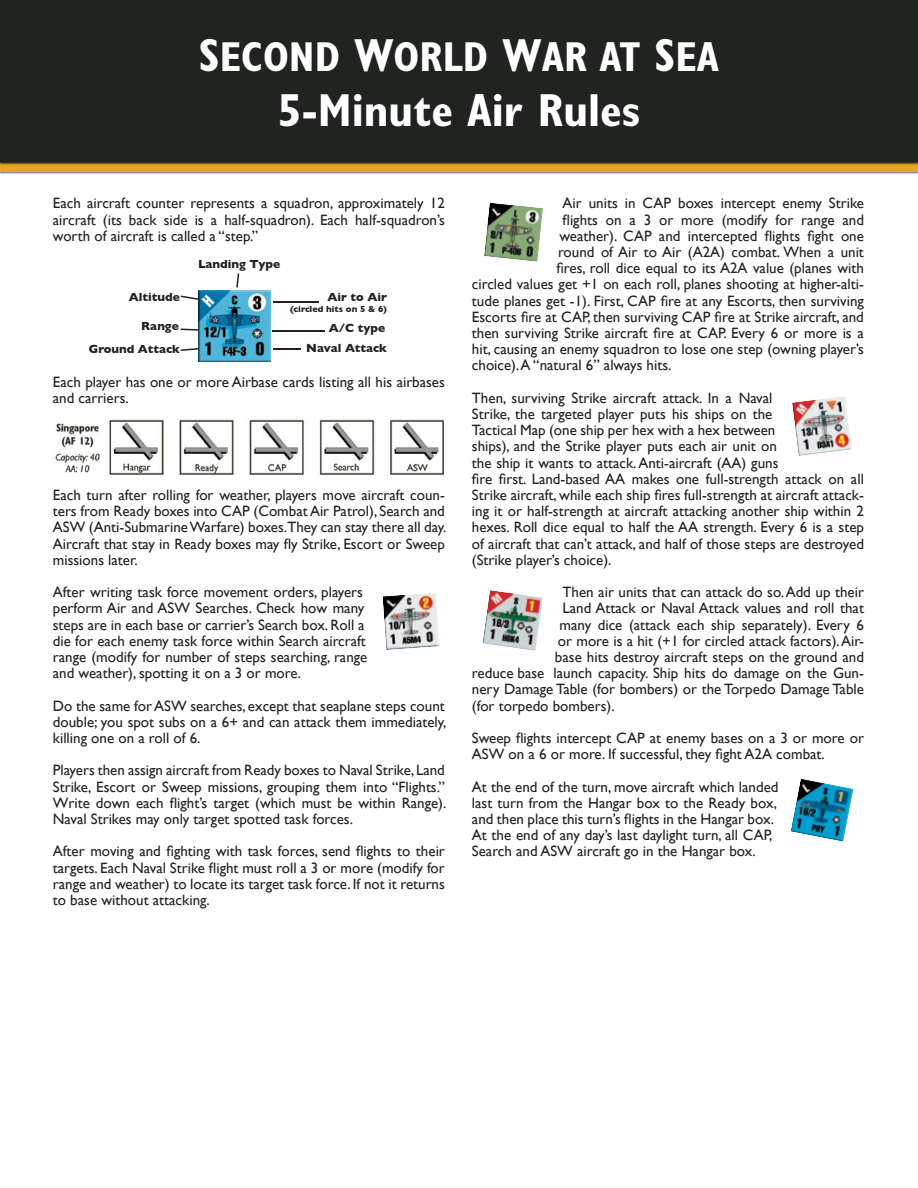
<style>
.page{position:relative;width:918px;height:1188px;background:#fff}
.page>*{position:absolute;margin:0;border:0;box-sizing:border-box;transform-origin:0 0}
.t1{font:700 condensed 46.5px "Gill Sans";color:#fff}
.t2{font:700 condensed 42px "Gill Sans";color:#fff}
.t3{font:15px/16.2px "Gill Sans";color:#20231f;text-align:justify}
.t4{font:700 12px/23px "Gill Sans";color:#20231f;text-align:right}
.t5{font:700 9px "Gill Sans";color:#20231f}
.s1{font-size:46.5px}
</style>
<div class="page">
<img style="left:0;top:171px;width:918px;height:3px">
<svg style="left:0;top:162px;width:918px;height:9px;background:#c59022"></svg>
<div style="left:0;top:0;width:918px;height:162px;background:#20231f"></div>
<img style="left:55px;top:419px;width:389px;height:55px">
<img style="left:383px;top:593px;width:57px;height:57px">
<img style="left:792px;top:396px;width:60px;height:60px">
<img style="left:482px;top:590px;width:61px;height:61px">
<img style="left:484px;top:202px;width:59px;height:60px">
<img style="left:791px;top:779px;width:62px;height:63px">
<img style="left:199px;top:290px;width:71px;height:72px">
<svg style="left:181px;top:296px;width:18px;height:4px"></svg>
<svg style="left:181px;top:328px;width:18px;height:3px"></svg>
<svg style="left:181px;top:348px;width:18px;height:3px"></svg>
<hr style="left:273px;top:302px;width:46px;height:1px;background:#20231f">
<hr style="left:272px;top:330px;width:53px;height:2px;background:#20231f">
<hr style="left:273px;top:348px;width:28px;height:2px;background:#20231f">
<svg style="left:236px;top:273px;width:3px;height:15px"></svg>
<h2 class="t2" style="left:199px;top:31px;width:522px"><span class="s1">S</span>ECOND <span class="s1">W</span>ORLD <span class="s1">W</span>AR AT <span class="s1">S</span>EA</h2>
<h1 class="t1" style="left:278px;top:83px;width:364px">5-Minute Air Rules</h1>
<p class="t3" style="left:53px;top:195px;width:394px">Each aircraft counter represents a squadron, approximately 12 aircraft (its back side is a half-squadron). Each half-squadron’s worth of aircraft is called a “step.”</p>
<p class="t4" style="left:198px;top:252px;width:84px">Landing Type</p>
<p class="t4" style="left:129px;top:286px;width:53px">Altitude</p>
<p class="t4" style="left:327px;top:286px;width:61px">Air to Air</p>
<p class="t5" style="left:290px;top:304px;width:98px">(circled hits on 5 &amp; 6)</p>
<p class="t4" style="left:89px;top:314px;width:93px">Range<br>Ground Attack</p>
<p class="t4" style="left:329px;top:317px;width:58px">A/C type</p>
<p class="t4" style="left:306px;top:337px;width:82px">Naval Attack</p>
<p class="t3" style="left:53px;top:373px;width:394px">Each player has one or more Airbase cards listing all his airbases and carriers.</p>
<p class="t3" style="left:53px;top:487px;width:395px">Each turn after rolling for weather, players move aircraft coun&shy;ters from Ready boxes into CAP (Combat Air Patrol), Search and ASW (Anti-Submarine Warfare) boxes.They can stay there all day.<br>Aircraft that stay in Ready boxes may fly Strike, Escort or Sweep missions later.</p>
<p class="t3" style="left:53px;top:584px;width:316px;text-align:left">After writing task force movement orders, players perform Air and ASW Searches. Check how many steps are in each base or carrier’s Search box. Roll a die for each enemy task force within Search aircraft range (modify for number of steps searching, range and weather), spotting it on a 3 or more.</p>
<p class="t3" style="left:53px;top:697px;width:395px">Do the same for ASW searches, except that seaplane steps count double; you spot subs on a 6+ and can attack them immediately, killing one on a roll of 6.</p>
<p class="t3" style="left:53px;top:762px;width:395px">Players then assign aircraft from Ready boxes to Naval Strike, Land Strike, Escort or Sweep missions, grouping them into “Flights.” Write down each flight’s target (which must be within Range).<br>Naval Strikes may only target spotted task forces.</p>
<p class="t3" style="left:53px;top:843px;width:394px">After moving and fighting with task forces, send flights to their targets. Each Naval Strike flight must roll a 3 or more (modify for range and weather) to locate its target task force. If not it returns to base without attacking.</p>
<p class="t3" style="left:563px;top:195px;width:303px">Air units in CAP boxes intercept enemy Strike</p>
<p class="t3" style="left:563px;top:211px;width:303px">flights on a 3 or more (modify for range and</p>
<p class="t3" style="left:560px;top:228px;width:306px">weather). CAP and intercepted flights fight one</p>
<p class="t3" style="left:558px;top:244px;width:307px">round of Air to Air (A2A) combat. When a unit</p>
<p class="t3" style="left:556px;top:260px;width:309px">fires, roll dice equal to its A2A value (planes with</p>
<p class="t3" style="left:472px;top:276px;width:394px">circled values get +1 on each roll, planes shooting at higher-alti-</p>
<p class="t3" style="left:472px;top:292px;width:394px">tude planes get -1). First, CAP fire at any Escorts, then surviving</p>
<p class="t3" style="left:472px;top:309px;width:394px">Escorts fire at CAP, then surviving CAP fire at Strike aircraft, and</p>
<p class="t3" style="left:472px;top:325px;width:394px">then surviving Strike aircraft fire at CAP. Every 6 or more is a</p>
<p class="t3" style="left:472px;top:341px;width:394px">hit, causing an enemy squadron to lose one step (owning player’s</p>
<p class="t3" style="left:472px;top:357px;width:201px">choice). A “natural 6” always hits.</p>
<p class="t3" style="left:472px;top:390px;width:394px;text-align:left">Then, surviving Strike aircraft attack. In a Naval<br>Strike, the targeted player puts his ships on the<br>Tactical Map (one ship per hex with a hex between<br>ships), and the Strike player puts each air unit on<br>the ship it wants to attack. Anti-aircraft (AA) guns<br>fire first. Land-based AA makes one full-strength attack on all Strike aircraft, while each ship fires full-strength at aircraft attack&shy;ing it or half-strength at aircraft attacking another ship within 2 hexes. Roll dice equal to half the AA strength. Every 6 is a step of aircraft that can’t attack, and half of those steps are destroyed (Strike player’s choice).</p>
<p class="t3" style="left:562px;top:584px;width:303px">Then air units that can attack do so. Add up their</p>
<p class="t3" style="left:562px;top:600px;width:303px">Land Attack or Naval Attack values and roll that</p>
<p class="t3" style="left:559px;top:616px;width:306px">many dice (attack each ship separately). Every 6</p>
<p class="t3" style="left:558px;top:633px;width:307px">or more is a hit (+1 for circled attack factors). Air-</p>
<p class="t3" style="left:555px;top:649px;width:311px">base hits destroy aircraft steps on the ground and</p>
<p class="t3" style="left:472px;top:665px;width:394px">reduce base launch capacity. Ship hits do damage on the Gun-</p>
<p class="t3" style="left:472px;top:681px;width:394px">nery Damage Table (for bombers) or the Torpedo Damage Table</p>
<p class="t3" style="left:472px;top:697px;width:144px">(for torpedo bombers).</p>
<p class="t3" style="left:472px;top:730px;width:394px">Sweep flights intercept CAP at enemy bases on a 3 or more or<br>ASW on a 6 or more. If successful, they fight A2A combat.</p>
<p class="t3" style="left:472px;top:778px;width:308px;text-align:left">At the end of the turn, move aircraft which landed last turn from the Hangar box to the Ready box, and then place this turn’s flights in the Hangar box.<br>At the end of any day’s last daylight turn, all CAP, Search and ASW aircraft go in the Hangar box.</p>
</div>
